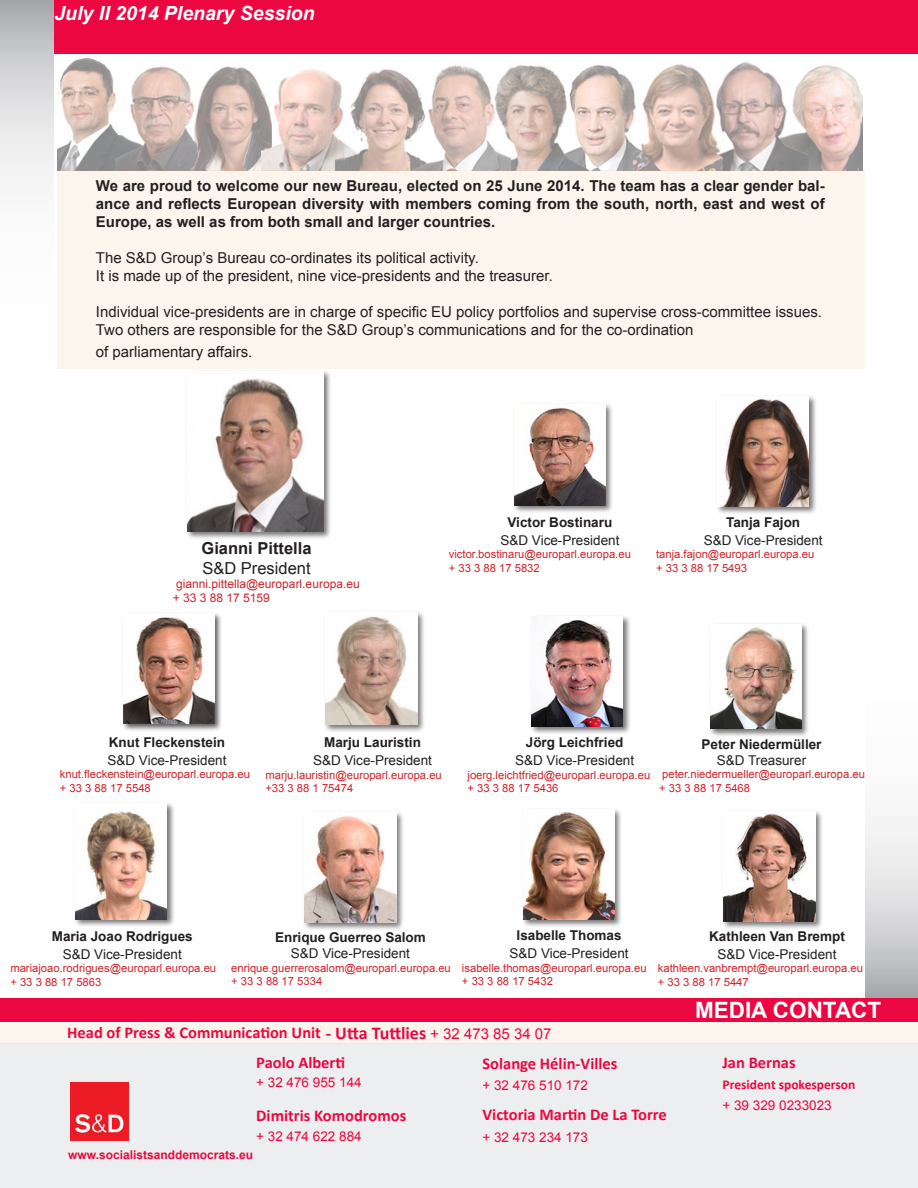
<style>
.page{position:relative;width:918px;height:1188px;background:#fff}
.page>*{position:absolute;margin:0;border:0;box-sizing:border-box;transform-origin:0 0}
.t1{font:700 22.5px "Arial";color:#fff}
.t2{font:italic 700 19.5px "Arial";color:#fff}
.t3{font:700 16.5px "Calibri";color:#ed0741}
.t4{font:700 16.5px "Arial";color:#231f20}
.t5{font:16.5px "Arial";color:#231f20}
.t6{font:15px "Arial";color:#231f20}
.t7{font:700 15px/18px "Arial";color:#231f20;text-align:justify}
.t8{font:13.5px "Arial";color:#231f20}
.t9{font:700 13.5px "Arial";color:#231f20}
.t10{font:13.5px "Arial";color:#ed0741}
.t11{font:700 13.5px "Calibri";color:#ed0741}
.t12{font:12px "Arial";color:#d1232a}
.t13{font:700 12px "Arial";color:#ed0741}
.t14{font:11.25px "Arial";color:#d1232a}
.s1{font-size:18px}
.s2{font-family:"Arial";font-weight:400;font-size:15px}
</style>
<div class="page">
<div style="left:0;top:1043px;width:918px;height:145px;background:#edeeef"></div>
<div style="left:54px;top:0;width:864px;height:54px;background:#ed0741"></div>
<div style="left:0;top:998px;width:918px;height:23px;background:#ed0741"></div>
<svg style="left:865px;top:822px;width:53px;height:176px"></svg>
<img style="left:70px;top:1082px;width:59px;height:59px">
<div style="left:0;top:1022px;width:918px;height:22px;background:#fbf5ed"></div>
<svg style="left:0;top:0;width:54px;height:181px"></svg>
<img style="left:57px;top:58px;width:805px;height:112px">
<div style="left:185px;top:370px;width:147px;height:170px;background:#231f20;opacity:.62"></div>
<img style="left:187px;top:371px;width:137px;height:160px">
<div style="left:513px;top:402px;width:101px;height:112px;background:#231f20;opacity:.62"></div>
<img style="left:514px;top:404px;width:92px;height:101px">
<div style="left:57px;top:170px;width:808px;height:199px;background:#fbf5ed"></div>
<div style="left:303px;top:811px;width:101px;height:120px;background:#231f20;opacity:.62"></div>
<img style="left:305px;top:813px;width:91px;height:109px">
<div style="left:708px;top:622px;width:101px;height:115px;background:#231f20;opacity:.62"></div>
<img style="left:710px;top:624px;width:91px;height:105px">
<div style="left:716px;top:395px;width:101px;height:120px;background:#231f20;opacity:.62"></div>
<img style="left:718px;top:397px;width:91px;height:109px">
<div style="left:121px;top:612px;width:101px;height:120px;background:#231f20;opacity:.75"></div>
<img style="left:123px;top:614px;width:91px;height:110px">
<div style="left:324px;top:611px;width:101px;height:122px;background:#231f20;opacity:.62"></div>
<img style="left:326px;top:613px;width:91px;height:112px">
<div style="left:530px;top:615px;width:101px;height:120px;background:#231f20;opacity:.62"></div>
<img style="left:532px;top:617px;width:91px;height:109px">
<div style="left:74px;top:802px;width:101px;height:125px;background:#231f20;opacity:.62"></div>
<img style="left:76px;top:804px;width:91px;height:115px">
<div style="left:522px;top:808px;width:101px;height:120px;background:#231f20;opacity:.62"></div>
<img style="left:523px;top:810px;width:92px;height:110px">
<div style="left:722px;top:810px;width:101px;height:120px;background:#231f20;opacity:.62"></div>
<img style="left:724px;top:812px;width:91px;height:109px">
<p class="t2" style="left:54px;top:0;width:262px">July II 2014 Plenary Session</p>
<p class="t7" style="left:96px;top:177px;width:730px">We are proud to welcome our new Bureau, elected on 25 June 2014. The team has a clear gender bal&shy;ance and reflects European diversity with members coming from the south, north, east and west of Europe, as well as from both small and larger countries.</p>
<p class="t6" style="left:96px;top:248px;width:384px">The S&amp;D Group’s Bureau co-ordinates its political activity.</p>
<p class="t6" style="left:96px;top:266px;width:458px">It is made up of the president, nine vice-presidents and the treasurer.</p>
<p class="t6" style="left:96px;top:302px;width:728px">Individual vice-presidents are in charge of specific EU policy portfolios and supervise cross-committee issues.</p>
<p class="t6" style="left:96px;top:320px;width:599px">Two others are responsible for the S&amp;D Group’s communications and for the co-ordination</p>
<p class="t6" style="left:96px;top:342px;width:158px">of parliamentary affairs.</p>
<p class="t4" style="left:202px;top:537px;width:112px">Gianni Pittella</p>
<p class="t5" style="left:202px;top:557px;width:110px">S&amp;D President</p>
<p class="t12" style="left:176px;top:576px;width:185px">gianni.pittella@europarl.europa.eu</p>
<p class="t12" style="left:173px;top:590px;width:99px">+ 33 3 88 17 5159</p>
<p class="t9" style="left:508px;top:513px;width:106px">Victor Bostinaru</p>
<p class="t8" style="left:500px;top:531px;width:121px">S&amp;D Vice-President</p>
<p class="t14" style="left:449px;top:547px;width:184px">victor.bostinaru@europarl.europa.eu</p>
<p class="t14" style="left:449px;top:560px;width:93px">+ 33 3 88 17 5832</p>
<p class="t9" style="left:726px;top:513px;width:76px">Tanja Fajon</p>
<p class="t8" style="left:704px;top:531px;width:121px">S&amp;D Vice-President</p>
<p class="t14" style="left:656px;top:547px;width:160px">tanja.fajon@europarl.europa.eu</p>
<p class="t14" style="left:656px;top:560px;width:93px">+ 33 3 88 17 5493</p>
<p class="t9" style="left:109px;top:733px;width:118px">Knut Fleckenstein</p>
<p class="t8" style="left:107px;top:751px;width:121px">S&amp;D Vice-President</p>
<p class="t14" style="left:60px;top:767px;width:192px">knut.fleckenstein@europarl.europa.eu</p>
<p class="t14" style="left:60px;top:781px;width:93px">+ 33 3 88 17 5548</p>
<p class="t9" style="left:324px;top:734px;width:98px">Marju Lauristin</p>
<p class="t8" style="left:313px;top:752px;width:121px">S&amp;D Vice-President</p>
<p class="t14" style="left:265px;top:768px;width:178px">marju.lauristin@europarl.europa.eu</p>
<p class="t14" style="left:265px;top:781px;width:89px">+33 3 88 1 75474</p>
<p class="t9" style="left:526px;top:733px;width:99px">Jörg Leichfried</p>
<p class="t8" style="left:515px;top:751px;width:121px">S&amp;D Vice-President</p>
<p class="t14" style="left:468px;top:767px;width:184px">joerg.leichtfried@europarl.europa.eu</p>
<p class="t14" style="left:468px;top:781px;width:93px">+ 33 3 88 17 5436</p>
<p class="t9" style="left:702px;top:735px;width:122px">Peter Niedermüller</p>
<p class="t8" style="left:717px;top:751px;width:91px">S&amp;D Treasurer</p>
<p class="t14" style="left:662px;top:767px;width:204px">peter.niedermueller@europarl.europa.eu</p>
<p class="t14" style="left:659px;top:780px;width:93px">+ 33 3 88 17 5468</p>
<p class="t9" style="left:52px;top:927px;width:143px">Maria Joao Rodrigues</p>
<p class="t8" style="left:63px;top:945px;width:121px">S&amp;D Vice-President</p>
<p class="t14" style="left:10px;top:961px;width:207px">mariajoao.rodrigues@europarl.europa.eu</p>
<p class="t14" style="left:10px;top:974px;width:93px">+ 33 3 88 17 5863</p>
<p class="t9" style="left:275px;top:928px;width:152px">Enrique Guerreo Salom</p>
<p class="t8" style="left:291px;top:945px;width:121px">S&amp;D Vice-President</p>
<p class="t14" style="left:231px;top:960px;width:221px">enrique.guerrerosalom@europarl.europa.eu</p>
<p class="t14" style="left:231px;top:974px;width:93px">+ 33 3 88 17 5334</p>
<p class="t9" style="left:517px;top:926px;width:107px">Isabelle Thomas</p>
<p class="t8" style="left:510px;top:945px;width:121px">S&amp;D Vice-President</p>
<p class="t14" style="left:462px;top:960px;width:186px">isabelle.thomas@europarl.europa.eu</p>
<p class="t14" style="left:462px;top:974px;width:93px">+ 33 3 88 17 5432</p>
<p class="t3" style="left:67px;top:1022px;width:486px">Head of Press &amp; Communication Unit <span class="s1">- Utta Tuttlies</span> <span class="s2">+ 32 473 85 34 07</span></p>
<p class="t9" style="left:709px;top:927px;width:137px">Kathleen Van Brempt</p>
<p class="t8" style="left:717px;top:945px;width:121px">S&amp;D Vice-President</p>
<p class="t14" style="left:658px;top:961px;width:207px">kathleen.vanbrempt@europarl.europa.eu</p>
<p class="t14" style="left:658px;top:974px;width:93px">+ 33 3 88 17 5447</p>
<p class="t1" style="left:695px;top:995px;width:188px">MEDIA CONTACT</p>
<p class="t3" style="left:256px;top:1052px;width:90px">Paolo Alberti</p>
<p class="t10" style="left:256px;top:1074px;width:107px">+ 32 476 955 144</p>
<p class="t3" style="left:256px;top:1105px;width:152px">Dimitris Komodromos</p>
<p class="t10" style="left:256px;top:1127px;width:107px">+ 32 474 622 884</p>
<p class="t13" style="left:68px;top:1147px;width:186px">www.socialistsanddemocrats.eu</p>
<p class="t3" style="left:483px;top:1053px;width:136px">Solange Hélin-Villes</p>
<p class="t10" style="left:483px;top:1076px;width:107px">+ 32 476 510 172</p>
<p class="t3" style="left:483px;top:1104px;width:186px">Victoria Martin De La Torre</p>
<p class="t10" style="left:483px;top:1128px;width:107px">+ 32 473 234 173</p>
<p class="t3" style="left:723px;top:1052px;width:75px">Jan Bernas</p>
<p class="t11" style="left:723px;top:1076px;width:134px">President spokesperson</p>
<p class="t10" style="left:723px;top:1096px;width:111px">+ 39 329 0233023</p>
</div>
